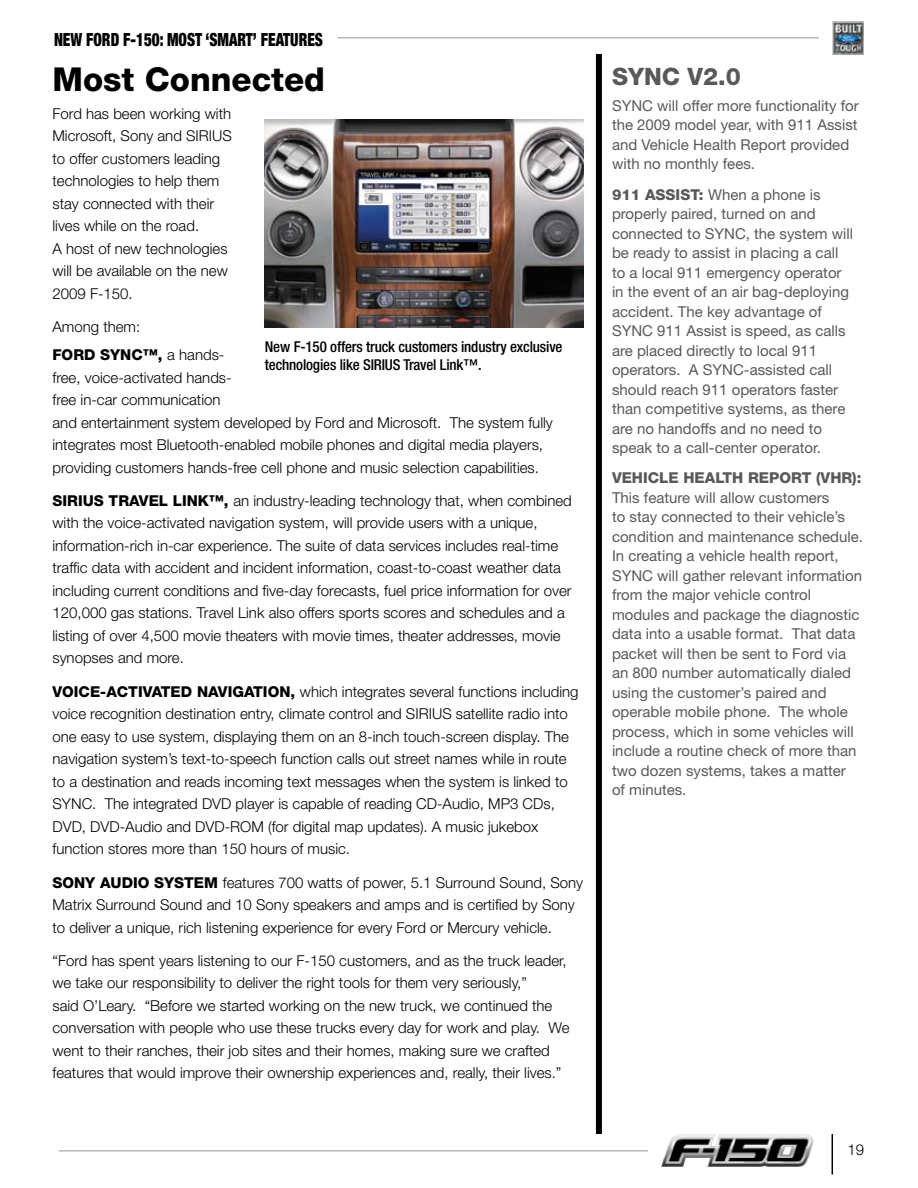
<style>
.page{position:relative;width:918px;height:1188px;background:#fff}
.page>*{position:absolute;margin:0;border:0;box-sizing:border-box;transform-origin:0 0}
.t1{font:800 33px "Helvetica Neue LT Std";color:#000}
.t2{font:800 24px "Helvetica Neue LT Std";color:#58595b}
.t3{font:900 condensed 18.15px "Helvetica Neue LT Std";color:#000;scale:.83 1}
.t4{font:300 15px/22.5px "Helvetica Neue LT Std";color:#000}
.t5{font:15px/19.5px "Helvetica Neue LT Std";color:#58595b}
.t6{font:500 condensed 15px/18px "Helvetica Neue LT Std";letter-spacing:-.01em;color:#000}
.t7{font:800 15px "Helvetica Neue LT Std";color:#000}
.t8{font:800 15px "Helvetica Neue LT Std";color:#58595b}
.s1{font-weight:800}
</style>
<div class="page">
<img style="left:662px;top:1134px;width:152px;height:32px">
<hr style="left:832px;top:1134px;width:1px;height:40px;background:#000">
<hr style="left:58px;top:1150px;width:590px;height:1px;background:#939598">
<hr style="left:338px;top:38px;width:481px;height:1px;background:#939598">
<img style="left:832px;top:21px;width:32px;height:33px">
<div style="left:596px;top:54px;width:6px;height:1080px;background:#000"></div>
<img style="left:265px;top:120px;width:318px;height:208px">
<p class="t3" style="left:54px;top:28px;width:325px">NEW FORD F-150: MOST ‘SMART’ FEATURES</p>
<h1 class="t1" style="left:52px;top:60px;width:274px">MOST CONNECTED</h1>
<p class="t4" style="left:52px;top:102px;width:181px">Ford has been working with<br>Microsoft, Sony and SIRIUS to offer customers leading technologies to help them stay connected with their lives while on the road.<br>A host of new technologies will be available on the new<br>2009 F-150.</p>
<p class="t4" style="left:52px;top:313px;width:173px;line-height:27.9px">Among them:<br><span class="s1">FORD SYNC™,</span> a hands-</p>
<p class="t4" style="left:52px;top:366px;width:502px">free, voice-activated hands-<br>free in-car communication<br>and entertainment system developed by Ford and Microsoft. The system fully integrates most Bluetooth-enabled mobile phones and digital media players, providing customers hands-free cell phone and music selection capabilities.</p>
<p class="t4" style="left:52px;top:489px;width:521px"><span class="s1">SIRIUS TRAVEL LIN K™,</span> an industry-leading technology that, when combined with the voice-activated navigation system, will provide users with a unique, information-rich in-car experience. The suite of data services includes real-time traffic data with accident and incident information, coast-to-coast weather data including current conditions and five-day forecasts, fuel price information for over 120,000 gas stations. Travel Link also offers sports scores and schedules and a listing of over 4,500 movie theaters with movie times, theater addresses, movie synopses and more.</p>
<p class="t7" style="left:52px;top:682px;width:75px">VOIC E-ACTIVAT</p>
<p class="t7" style="left:171px;top:682px;width:47px">ED NAVIGATI</p>
<p class="t6" style="left:265px;top:337px;width:299px">New F-150 offers truck customers industry exclusive technologies like SIRIUS Travel Link™.</p>
<p class="t4" style="left:52px;top:680px;width:528px;text-indent:215px"><span class="s1">ON,</span> which integrates several functions including voice recognition destination entry, climate control and SIRIUS satellite radio into one easy to use system, displaying them on an 8-inch touch-screen display. The navigation system’s text-to-speech function calls out street names while in route to a destination and reads incoming text messages when the system is linked to SYNC. The integrated DVD player is capable of reading CD-Audio, MP3 CDs, DVD, DVD-Audio and DVD-ROM (for digital map updates). A music jukebox function stores more than 150 hours of music.</p>
<p class="t7" style="left:52px;top:873px;width:123px">SONY AUDIO SYST</p>
<p class="t4" style="left:52px;top:871px;width:532px;text-indent:141px"><span class="s1">EM</span> features 700 watts of power, 5.1 Surround Sound, Sony<br>Matrix Surround Sound and 10 Sony speakers and amps and is certified by Sony to deliver a unique, rich listening experience for every Ford or Mercury vehicle.</p>
<p class="t4" style="left:52px;top:949px;width:519px">“Ford has spent years listening to our F-150 customers, and as the truck leader, we take our responsibility to deliver the right tools for them very seriously,”<br>said O’Leary. “Before we started working on the new truck, we continued the conversation with people who use these trucks every day for work and play. We went to their ranches, their job sites and their homes, making sure we crafted features that would improve their ownership experiences and, really, their lives.”</p>
<h2 class="t2" style="left:612px;top:62px;width:130px">SYNC V2.0</h2>
<p class="t5" style="left:612px;top:96px;width:248px">SYNC will offer more functionality for the 2009 model year, with 911 Assist and Vehicle Health Report provided with no monthly fees.</p>
<p class="t8" style="left:612px;top:185px;width:54px">911 ASSIST</p>
<p class="t5" style="left:612px;top:184px;width:243px;text-indent:87px"><span class="s1">:</span> When a phone is properly paired, turned on and connected to SYNC, the system will be ready to assist in placing a call to a local 911 emergency operator in the event of an air bag-deploying accident. The key advantage of<br>SYNC 911 Assist is speed, as calls are placed directly to local 911 operators. A SYNC-assisted call should reach 911 operators faster than competitive systems, as there are no handoffs and no need to speak to a call-center operator.</p>
<p class="t8" style="left:612px;top:469px;width:30px">VEHICL</p>
<p class="t8" style="left:668px;top:469px;width:47px">E HEALTH</p>
<p class="t8" style="left:748px;top:469px;width:115px">REPORT (VHR):</p>
<p class="t5" style="left:612px;top:488px;width:252px">This feature will allow customers<br>to stay connected to their vehicle’s condition and maintenance schedule.<br>In creating a vehicle health report, SYNC will gather relevant information from the major vehicle control modules and package the diagnostic data into a usable format. That data packet will then be sent to Ford via an 800 number automatically dialed using the customer’s paired and operable mobile phone. The whole process, which in some vehicles will include a routine check of more than two dozen systems, takes a matter<br>of minutes.</p>
<p class="t4" style="left:848px;top:1138px;width:18px">19</p>
</div>
